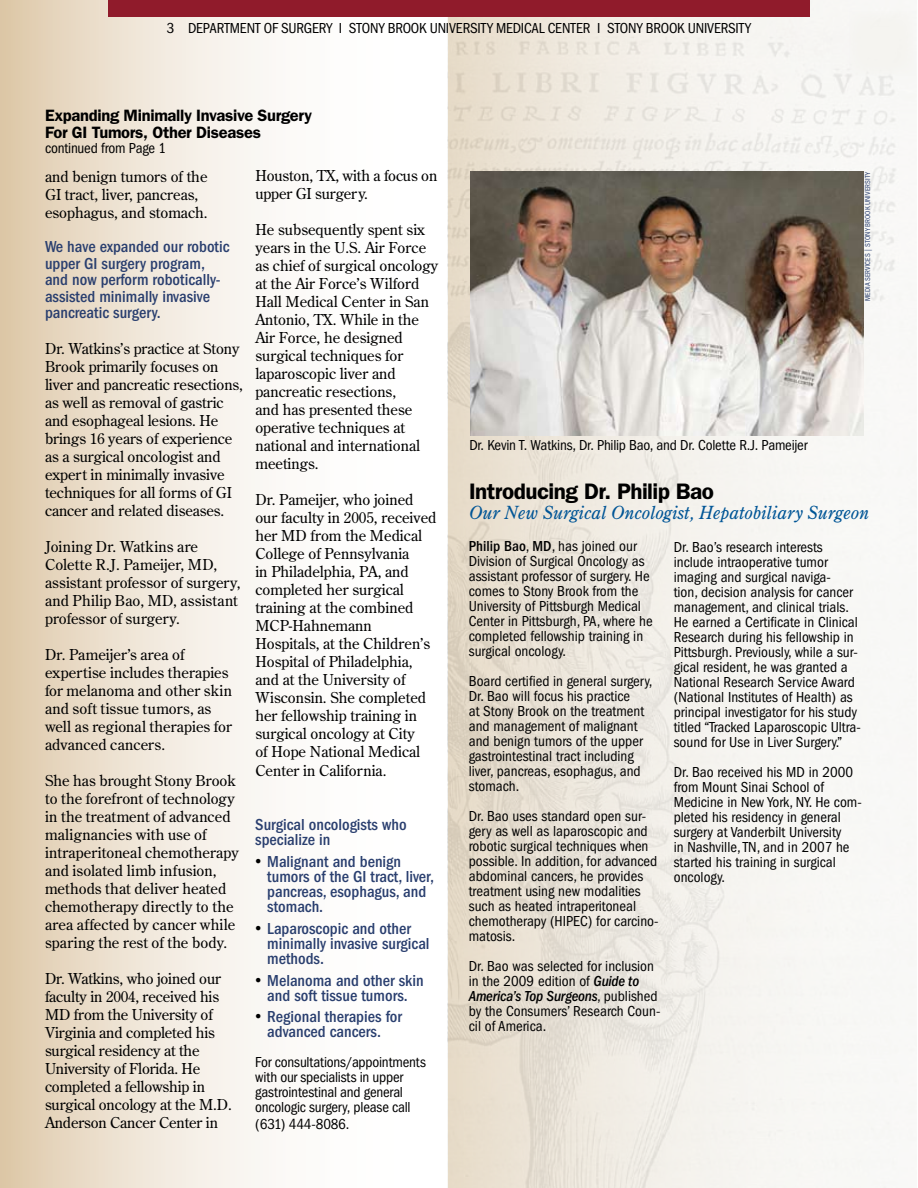
<style>
.page{position:relative;width:918px;height:1188px;background:#fff}
.page>*{position:absolute;margin:0;border:0;box-sizing:border-box;transform-origin:0 0}
.t1{font:600 22.5px "Franklin Gothic";letter-spacing:-.025em;color:#000}
.t2{font:italic 18px "Century Old Style Std";color:#005596}
.t3{font:500 condensed 16.5px/15px "Franklin Gothic";color:#2a3f6f}
.t4{font:600 16.5px/16.5px "Franklin Gothic";letter-spacing:-.02em;color:#000}
.t5{font:15px/18px "Century Old Style Std";color:#000}
.t6{font:condensed 15px/15px "Franklin Gothic";color:#000}
.t7{font:condensed 7.5px "Franklin Gothic";letter-spacing:.005em;color:#2a3f6f}
.s1{font-family:"Times New Roman";font-weight:400;font-stretch:normal;font-size:18px;color:#000}
.s2{font-weight:500}
.s3{font-weight:500;font-style:italic}
</style>
<div class="page">
<svg style="left:0;top:0;width:448px;height:1188px"></svg>
<div style="left:449px;top:0;width:469px;height:1188px;background:linear-gradient(to right,#e4dbcc,#fcfeff)"></div>
<div style="left:108px;top:0;width:702px;height:17px;background:#901b2b"></div>
<div style="left:849px;top:11px;width:67px;height:64px;background:#f5f4f0"></div>
<img style="left:471px;top:172px;width:393px;height:263px">
<p class="t6" style="left:167px;top:21px;width:586px">3 DEPARTMENT OF SURGERY I STONY BROOK UNIVERSITY MEDICAL CENTER I STONY BROOK UNIVERSITY</p>
<p class="t4" style="left:45px;top:107px;width:268px">Expanding Minimally Invasive Surgery<br>For GI Tumors, Other Diseases</p>
<p class="t6" style="left:45px;top:140px;width:123px">continued from Page 1</p>
<p class="t5" style="left:45px;top:167px;width:164px">and benign tumors of the<br>GI tract, liver, pancreas, esophagus, and stomach.</p>
<p class="t3" style="left:45px;top:239px;width:186px;line-height:16.5px">We have expanded our robotic upper GI surgery program, and now perform robotically&shy;assisted minimally invasive pancreatic surgery.</p>
<p class="t5" style="left:45px;top:340px;width:200px">Dr. Watkins’s practice at Stony<br>Brook primarily focuses on liver and pancreatic resections, as well as removal of gastric and esophageal lesions. He brings 16 years of experience as a surgical oncologist and expert in minimally invasive techniques for all forms of GI cancer and related diseases.</p>
<p class="t5" style="left:45px;top:538px;width:197px">Joining Dr. Watkins are<br>Colette R.J. Pameijer, MD, assistant professor of surgery, and Philip Bao, MD, assistant professor of surgery.</p>
<p class="t5" style="left:45px;top:646px;width:189px">Dr. Pameijer’s area of expertise includes therapies for melanoma and other skin and soft tissue tumors, as well as regional therapies for advanced cancers.</p>
<p class="t5" style="left:45px;top:772px;width:195px">She has brought Stony Brook to the forefront of technology in the treatment of advanced malignancies with use of intraperitoneal chemotherapy and isolated limb infusion, methods that deliver heated chemotherapy directly to the area affected by cancer while sparing the rest of the body.</p>
<p class="t5" style="left:45px;top:970px;width:188px">Dr. Watkins, who joined our faculty in 2004, received his<br>MD from the University of<br>Virginia and completed his surgical residency at the<br>University of Florida. He completed a fellowship in surgical oncology at the M.D.<br>Anderson Cancer Center in</p>
<p class="t5" style="left:255px;top:166px;width:183px">Houston, TX, with a focus on upper GI surgery.</p>
<p class="t5" style="left:255px;top:220px;width:184px">He subsequently spent six years in the U.S. Air Force as chief of surgical oncology at the Air Force’s Wilford<br>Hall Medical Center in San<br>Antonio, TX. While in the<br>Air Force, he designed surgical techniques for laparoscopic liver and pancreatic resections,<br>and has presented these operative techniques at national and international meetings.</p>
<p class="t5" style="left:255px;top:490px;width:183px">Dr. Pameijer, who joined our faculty in 2005, received her MD from the Medical<br>College of Pennsylvania<br>in Philadelphia, PA, and completed her surgical training at the combined<br>MCP-Hahnemann<br>Hospitals, at the Children’s<br>Hospital of Philadelphia, and at the University of<br>Wisconsin. She completed her fellowship training in surgical oncology at City<br>of Hope National Medical<br>Center in California.</p>
<p class="t3" style="left:255px;top:818px;width:153px">Surgical oncologists who specialize in</p>
<p class="t3" style="left:267px;top:854px;width:168px;text-indent:-12px"><span class="s1">•</span> Malignant and benign tumors of the GI tract, liver, pancreas, esophagus, and stomach.</p>
<p class="t3" style="left:267px;top:921px;width:164px;text-indent:-12px"><span class="s1">•</span> Laparoscopic and other minimally invasive surgical methods.</p>
<p class="t3" style="left:255px;top:973px;width:170px;text-align:center"><span class="s1">•</span> Melanoma and other skin and soft tissue tumors.</p>
<p class="t3" style="left:255px;top:1010px;width:148px;text-align:center"><span class="s1">•</span> Regional therapies for advanced cancers.</p>
<p class="t6" style="left:255px;top:1055px;width:172px">For consultations/appointments with our specialists in upper gastrointestinal and general oncologic surgery, please call</p>
<p class="t6" style="left:255px;top:1117px;width:96px">(631) 444-8086.</p>
<p class="t6" style="left:469px;top:438px;width:340px">Dr. Kevin T. Watkins, Dr. Philip Bao, and Dr. Colette R.J. Pameijer</p>
<p class="t7" style="left:864px;top:301px;width:131px;rotate:-90deg">MEDIA SERVICES | STONY BROOK UNIVERSITY</p>
<h1 class="t1" style="left:469px;top:478px;width:246px">Introducing Dr. Philip Bao</h1>
<p class="t2" style="left:469px;top:501px;width:402px">Our New Surgical Oncologist, Hepatobiliary Surgeon</p>
<p class="t6" style="left:674px;top:539px;width:189px">Dr. Bao’s research interests include intraoperative tumor imaging and surgical naviga-<br>tion, decision analysis for cancer management, and clinical trials.<br>He earned a Certificate in Clinical Research during his fellowship in Pittsburgh. Previously, while a sur&shy;gical resident, he was granted a National Research Service Award (National Institutes of Health) as principal investigator for his study titled “Tracked Laparoscopic Ultra&shy;sound for Use in Liver Surgery.”</p>
<p class="t6" style="left:674px;top:764px;width:190px">Dr. Bao received his MD in 2000 from Mount Sinai School of<br>Medicine in New York, NY. He com&shy;pleted his residency in general surgery at Vanderbilt University<br>in Nashville, TN, and in 2007 he started his training in surgical oncology.</p>
<p class="t6" style="left:469px;top:539px;width:185px"><span class="s2">Philip Bao</span>, <span class="s2">MD</span>, has joined our<br>Division of Surgical Oncology as assistant professor of surgery. He comes to Stony Brook from the<br>University of Pittsburgh Medical<br>Center in Pittsburgh, PA, where he completed fellowship training in surgical oncology.</p>
<p class="t6" style="left:469px;top:674px;width:185px">Board certified in general surgery,<br>Dr. Bao will focus his practice<br>at Stony Brook on the treatment and management of malignant and benign tumors of the upper gastrointestinal tract including liver, pancreas, esophagus, and stomach.</p>
<p class="t6" style="left:469px;top:809px;width:191px">Dr. Bao uses standard open sur&shy;gery as well as laparoscopic and robotic surgical techniques when possible. In addition, for advanced abdominal cancers, he provides treatment using new modalities such as heated intraperitoneal chemotherapy (HIPEC) for carcino&shy;matosis.</p>
<p class="t6" style="left:469px;top:959px;width:193px">Dr. Bao was selected for inclusion in the 2009 edition of <span class="s3">Guide to<br>America’s Top Surgeons</span>, published by the Consumers’ Research Coun&shy;cil of America.</p>
</div>
